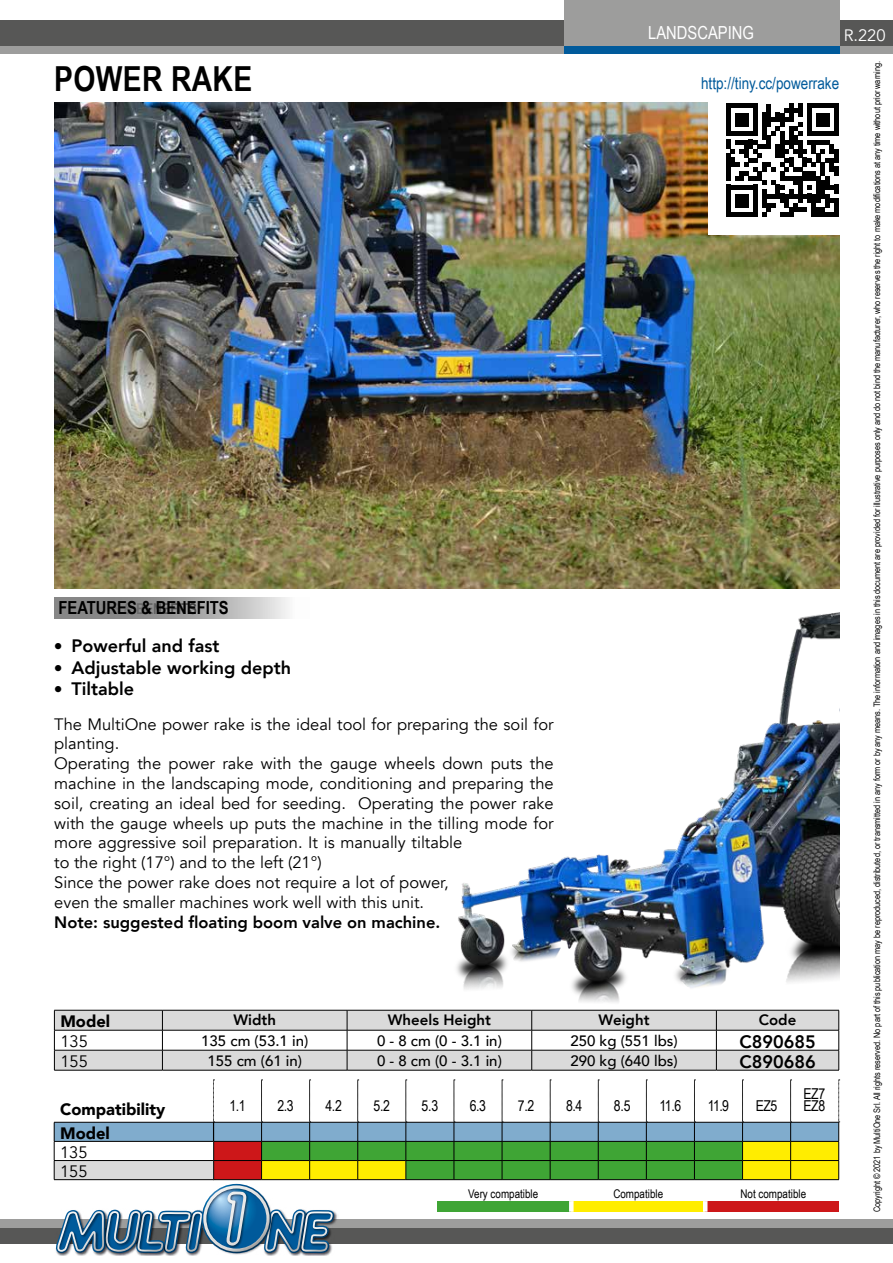
<style>
.page{position:relative;width:893px;height:1263px;background:#fff}
.page>*{position:absolute;margin:0;border:0;box-sizing:border-box;transform-origin:0 0}
.t1{font:700 34.5px "Arial Narrow";letter-spacing:.01em;color:#000}
.t2{font:800 18px "Avenir";color:#000}
.t3{font:700 18px "Arial Narrow";color:#000}
.t4{font:18px "Arial Narrow";color:#fff}
.t5{font:16.5px/19.8px "Avenir";color:#000}
.t6{font:800 16.5px "Avenir";color:#000}
.t7{font:16.5px "Arial Narrow";color:#005a9b}
.t8{font:900 16.5px/23.9px "Avenir";color:#000}
.t9{font:16.5px "Avenir";color:#fff}
.t10{font:500 15px "Avenir";color:#000}
.t11{font:15px/12.8px "Arial Narrow";letter-spacing:-.03em;color:#000}
.t12{font:800 15px "Avenir";color:#000}
.t13{font:700 15px "Arial Narrow";color:#000}
.t14{font:12px "Arial Narrow";color:#000}
.t15{font:9px "Arial Narrow";letter-spacing:-.005em;color:#000}
.s1{font-family:"Tahoma";font-weight:400}
</style>
<div class="page">
<div style="left:0;top:45px;width:893px;height:9px;background:#9d9d9c"></div>
<div style="left:564px;top:45px;width:276px;height:9px;background:#005a9b"></div>
<div style="left:0;top:20px;width:893px;height:25px;background:#575756"></div>
<div style="left:0;top:1219px;width:893px;height:9px;background:#9d9d9c"></div>
<div style="left:0;top:1228px;width:893px;height:16px;background:#575756"></div>
<div style="left:564px;top:0;width:276px;height:45px;background:#9d9d9c"></div>
<img style="left:406px;top:612px;width:433px;height:398px">
<img style="left:54px;top:103px;width:785px;height:486px">
<svg style="left:54px;top:618px;width:235px;height:1px"></svg>
<hr style="left:54px;top:1070px;width:108px;height:1px;background:#000">
<hr style="left:162px;top:1070px;width:185px;height:1px;background:#000">
<hr style="left:347px;top:1070px;width:185px;height:1px;background:#000">
<hr style="left:532px;top:1070px;width:184px;height:1px;background:#000">
<hr style="left:716px;top:1070px;width:123px;height:1px;background:#000">
<svg style="left:54px;top:1010px;width:785px;height:60px"></svg>
<hr style="left:54px;top:1030px;width:108px;height:1px;background:#000">
<hr style="left:162px;top:1030px;width:185px;height:1px;background:#000">
<hr style="left:347px;top:1030px;width:185px;height:1px;background:#000">
<hr style="left:532px;top:1030px;width:184px;height:1px;background:#000">
<hr style="left:716px;top:1030px;width:123px;height:1px;background:#000">
<svg style="left:54px;top:1080px;width:786px;height:176px"></svg>
<hr style="left:54px;top:1179px;width:160px;height:1px;background:#000">
<div style="left:569px;top:1186px;width:5px;height:15px;background:#fff"></div>
<hr style="left:703px;top:1186px;width:4px;height:15px;background:#fff">
<svg style="left:54px;top:597px;width:235px;height:21px;background:#a4a4a4"></svg>
<div style="left:708px;top:86px;width:149px;height:148px;background:#fff"></div>
<svg style="left:726px;top:104px;width:113px;height:112px"></svg>
<div style="left:834px;top:153px;width:5px;height:9px;background:#000"></div>
<div style="left:834px;top:167px;width:5px;height:9px;background:#000"></div>
<div style="left:834px;top:185px;width:5px;height:9px;background:#000"></div>
<div style="left:834px;top:198px;width:5px;height:9px;background:#000"></div>
<div style="left:834px;top:207px;width:5px;height:9px;background:#000"></div>
<p class="t4" style="left:648px;top:20px;width:107px">LANDSCAPING</p>
<p class="t9" style="left:844px;top:25px;width:43px">R.220</p>
<h1 class="t1" style="left:54px;top:53px;width:199px">POWER RAKE</h1>
<p class="t7" style="left:701px;top:71px;width:140px">http://tiny.cc/powerrake</p>
<p class="t3" style="left:58px;top:594px;width:172px">FEATURES &amp; BENEFITS</p>
<p class="t13" style="left:55px;top:597px;width:143px">FEATURES &amp; BENEFITS</p>
<p class="t2" style="left:54px;top:632px;width:167px"><span class="s1">•</span> Powerful and fast</p>
<p class="t2" style="left:54px;top:653px;width:238px"><span class="s1">•</span> Adjustable working depth</p>
<p class="t2" style="left:54px;top:675px;width:81px"><span class="s1">•</span> Tiltable</p>
<p class="t5" style="left:54px;top:714px;width:501px">The MultiOne power rake is the ideal tool for preparing the soil for planting.<br>Operating the power rake with the gauge wheels down puts the machine in the landscaping mode, conditioning and preparing the soil, creating an ideal bed for seeding. Operating the power rake with the gauge wheels up puts the machine in the tilling mode for more aggressive soil preparation. It is manually tiltable<br>to the right (17°) and to the left (21°)<br>Since the power rake does not require a lot of power,<br>even the smaller machines work well with this unit.</p>
<p class="t6" style="left:54px;top:909px;width:388px">Note: suggested floating boom valve on machine.</p>
<p class="t8" style="left:60px;top:1009px;width:51px">Model</p>
<p class="t12" style="left:233px;top:1008px;width:44px">Width</p>
<p class="t12" style="left:388px;top:1008px;width:105px">Wheels Height</p>
<p class="t12" style="left:599px;top:1008px;width:52px">Weight</p>
<p class="t12" style="left:759px;top:1008px;width:39px">Code</p>
<p class="t5" style="left:60px;top:1032px;width:29px">135</p>
<p class="t10" style="left:201px;top:1028px;width:109px">135 cm (53.1 in)</p>
<p class="t10" style="left:377px;top:1028px;width:126px">0 - 8 cm (0 - 3.1 in)</p>
<p class="t10" style="left:570px;top:1028px;width:109px">250 kg (551 lbs)</p>
<p class="t2" style="left:739px;top:1027px;width:78px">C890685</p>
<p class="t5" style="left:60px;top:1052px;width:29px">155</p>
<p class="t10" style="left:207px;top:1048px;width:96px">155 cm (61 in)</p>
<p class="t10" style="left:377px;top:1048px;width:126px">0 - 8 cm (0 - 3.1 in)</p>
<p class="t10" style="left:570px;top:1048px;width:109px">290 kg (640 lbs)</p>
<p class="t2" style="left:739px;top:1047px;width:78px">C890686</p>
<p class="t8" style="left:60px;top:1097px;width:107px">Compatibility<br>Model</p>
<p class="t5" style="left:60px;top:1143px;width:29px;line-height:19.2px">135<br>155</p>
<p class="t14" style="left:468px;top:1185px;width:72px">Very compatible</p>
<p class="t14" style="left:613px;top:1185px;width:51px">Compatible</p>
<p class="t14" style="left:740px;top:1185px;width:67px">Not compatible</p>
<p class="t11" style="left:803px;top:1086px;width:23px">EZ7<br>EZ8</p>
<p class="t11" style="left:229px;top:1099px;width:18px">1.1</p>
<p class="t11" style="left:277px;top:1099px;width:18px">2.3</p>
<p class="t11" style="left:326px;top:1099px;width:18px">4.2</p>
<p class="t11" style="left:374px;top:1099px;width:18px">5.2</p>
<p class="t11" style="left:421px;top:1099px;width:19px">5.3</p>
<p class="t11" style="left:470px;top:1099px;width:18px">6.3</p>
<p class="t11" style="left:518px;top:1099px;width:18px">7.2</p>
<p class="t11" style="left:566px;top:1099px;width:18px">8.4</p>
<p class="t11" style="left:614px;top:1099px;width:19px">8.5</p>
<p class="t11" style="left:659px;top:1099px;width:23px">11.6</p>
<p class="t11" style="left:708px;top:1099px;width:23px">11.9</p>
<p class="t11" style="left:756px;top:1099px;width:23px">EZ5</p>
<p class="t15" style="left:870px;top:1212px;width:1152px;rotate:-90deg">Copyright © 2021 by MultiOne Srl. All rights reserved. No part of this publication may be reproduced, distributed, or transmitted in any form or by any means. The information and images in this document are provided for illustrative purposes only and do not bind the manufacturer, who reserves the right to make modifications at any time without prior warning.</p>
</div>
